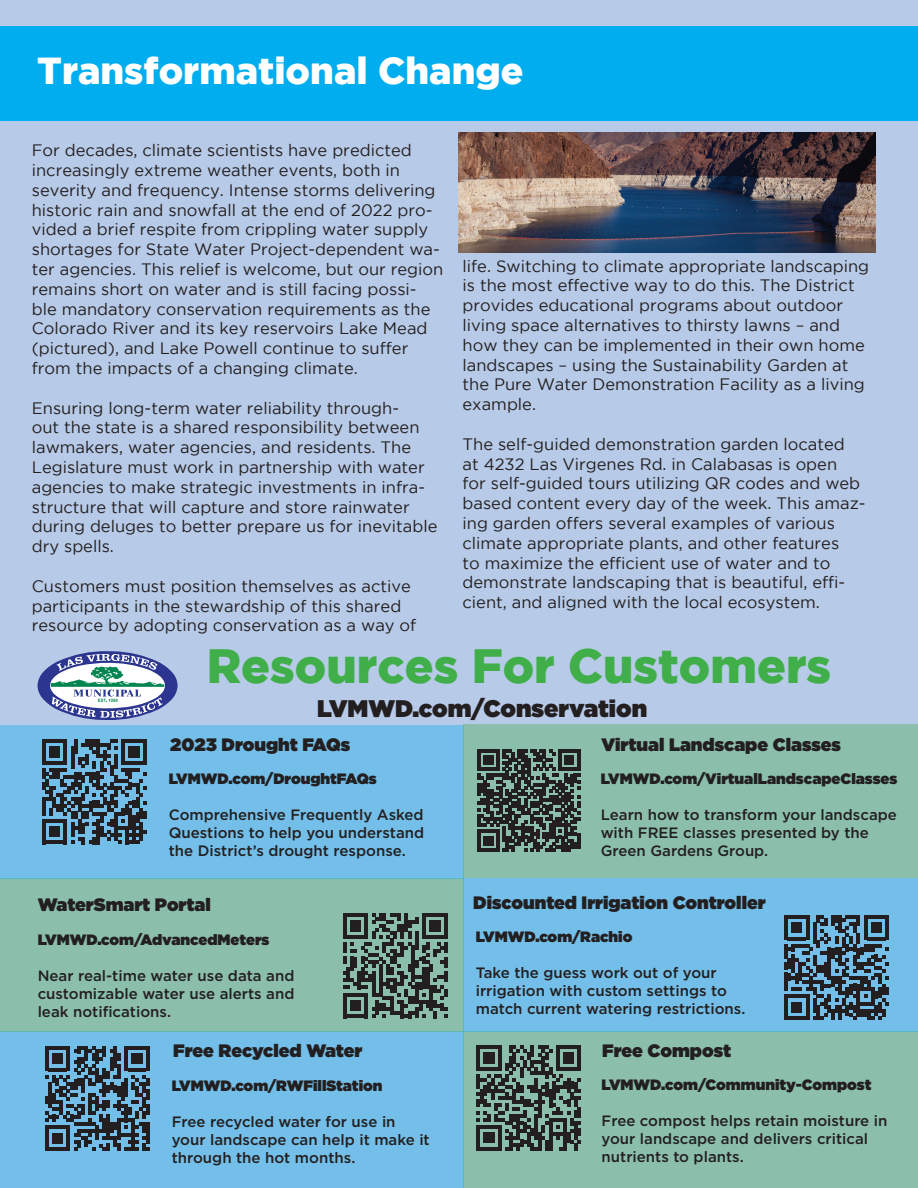
<style>
.page{position:relative;width:918px;height:1188px;background:#b7cae7}
.page>*{position:absolute;margin:0;border:0;box-sizing:border-box;transform-origin:0 0}
.t1{font:900 48px "Gotham";color:#40ae49}
.t2{font:900 37.5px "Gotham";color:#fff}
.t3{font:900 24px "Gotham";color:#231f20}
.t4{font:900 18px "Gotham";color:#231f20}
.t5{font:16.5px/19.8px "Gotham";color:#231f20}
.t6{font:500 15px/18px "Gotham";color:#231f20}
.t7{font:900 15px "Gotham";color:#231f20}
</style>
<div class="page">
<div style="left:0;top:27px;width:918px;height:94px;background:#00aeef"></div>
<div style="left:463px;top:1031px;width:455px;height:157px;background:#8bbfac"></div>
<div style="left:0;top:1032px;width:464px;height:156px;background:#73bfe9"></div>
<div style="left:463px;top:879px;width:455px;height:153px;background:#73bfe9"></div>
<div style="left:0;top:878px;width:463px;height:154px;background:#8bbfac"></div>
<svg style="left:343px;top:913px;width:105px;height:105px"></svg>
<svg style="left:784px;top:915px;width:105px;height:105px"></svg>
<svg style="left:45px;top:1046px;width:105px;height:105px"></svg>
<svg style="left:476px;top:1046px;width:105px;height:105px"></svg>
<svg style="left:38px;top:651px;width:140px;height:69px"></svg>
<div style="left:0;top:725px;width:463px;height:153px;background:#73bfe9"></div>
<svg style="left:42px;top:739px;width:105px;height:105px"></svg>
<div style="left:463px;top:725px;width:455px;height:153px;background:#8bbfac"></div>
<svg style="left:478px;top:749px;width:102px;height:102px"></svg>
<img style="left:458px;top:132px;width:417px;height:121px">
<h2 class="t2" style="left:37px;top:49px;width:488px">Transformational Change</h2>
<p class="t5" style="left:32px;top:140px;width:413px">For decades, climate scientists have predicted increasingly extreme weather events, both in severity and frequency. Intense storms delivering historic rain and snowfall at the end of 2022 pro&shy;vided a brief respite from crippling water supply shortages for State Water Project-dependent wa&shy;ter agencies. This relief is welcome, but our region remains short on water and is still facing possi&shy;ble mandatory conservation requirements as the Colorado River and its key reservoirs Lake Mead (pictured), and Lake Powell continue to suffer from the impacts of a changing climate.</p>
<p class="t5" style="left:32px;top:398px;width:407px">Ensuring long-term water reliability through-<br>out the state is a shared responsibility between lawmakers, water agencies, and residents. The Legislature must work in partnership with water agencies to make strategic investments in infra&shy;structure that will capture and store rainwater during deluges to better prepare us for inevitable dry spells.</p>
<p class="t5" style="left:32px;top:576px;width:386px">Customers must position themselves as active participants in the stewardship of this shared resource by adopting conservation as a way of</p>
<p class="t5" style="left:463px;top:256px;width:408px">life. Switching to climate appropriate landscaping is the most effective way to do this. The District provides educational programs about outdoor living space alternatives to thirsty lawns – and how they can be implemented in their own home landscapes – using the Sustainability Garden at the Pure Water Demonstration Facility as a living example.</p>
<p class="t5" style="left:463px;top:434px;width:405px">The self-guided demonstration garden located<br>at 4232 Las Virgenes Rd. in Calabasas is open<br>for self-guided tours utilizing QR codes and web based content every day of the week. This amaz&shy;ing garden offers several examples of various climate appropriate plants, and other features<br>to maximize the efficient use of water and to demonstrate landscaping that is beautiful, effi&shy;cient, and aligned with the local ecosystem.</p>
<h1 class="t1" style="left:207px;top:638px;width:626px">Resources For Customers</h1>
<h3 class="t3" style="left:317px;top:691px;width:332px">LVMWD.com/Conservation</h3>
<p class="t4" style="left:170px;top:731px;width:181px">2023 Drought FAQs</p>
<p class="t7" style="left:169px;top:768px;width:209px">LVMWD.com/DroughtFAQs</p>
<p class="t6" style="left:169px;top:805px;width:257px;text-align:justify">Comprehensive Frequently Asked Questions to help you understand the District’s drought response.</p>
<p class="t4" style="left:601px;top:732px;width:241px">Virtual Landscape Classes</p>
<p class="t7" style="left:601px;top:767px;width:298px">LVMWD.com/VirtualLandscapeClasses</p>
<p class="t6" style="left:601px;top:805px;width:298px">Learn how to transform your landscape with FREE classes presented by the<br>Green Gardens Group.</p>
<p class="t4" style="left:38px;top:891px;width:175px">WaterSmart Portal</p>
<p class="t4" style="left:473px;top:890px;width:294px">Discounted Irrigation Controller</p>
<p class="t7" style="left:38px;top:929px;width:233px">LVMWD.com/AdvancedMeters</p>
<p class="t6" style="left:38px;top:967px;width:258px;text-align:justify">Near real-time water use data and customizable water use alerts and leak notifications.</p>
<p class="t7" style="left:476px;top:926px;width:158px">LVMWD.com/Rachio</p>
<p class="t6" style="left:476px;top:964px;width:271px">Take the guess work out of your irrigation with custom settings to match current watering restrictions.</p>
<p class="t4" style="left:173px;top:1038px;width:191px">Free Recycled Water</p>
<p class="t4" style="left:602px;top:1038px;width:130px">Free Compost</p>
<p class="t7" style="left:172px;top:1075px;width:212px">LVMWD.com/RWFillStation</p>
<p class="t6" style="left:172px;top:1112px;width:260px">Free recycled water for use in your landscape can help it make it through the hot months.</p>
<p class="t7" style="left:602px;top:1074px;width:271px">LVMWD.com/Community-Compost</p>
<p class="t6" style="left:602px;top:1112px;width:287px">Free compost helps retain moisture in your landscape and delivers critical nutrients to plants.</p>
</div>
